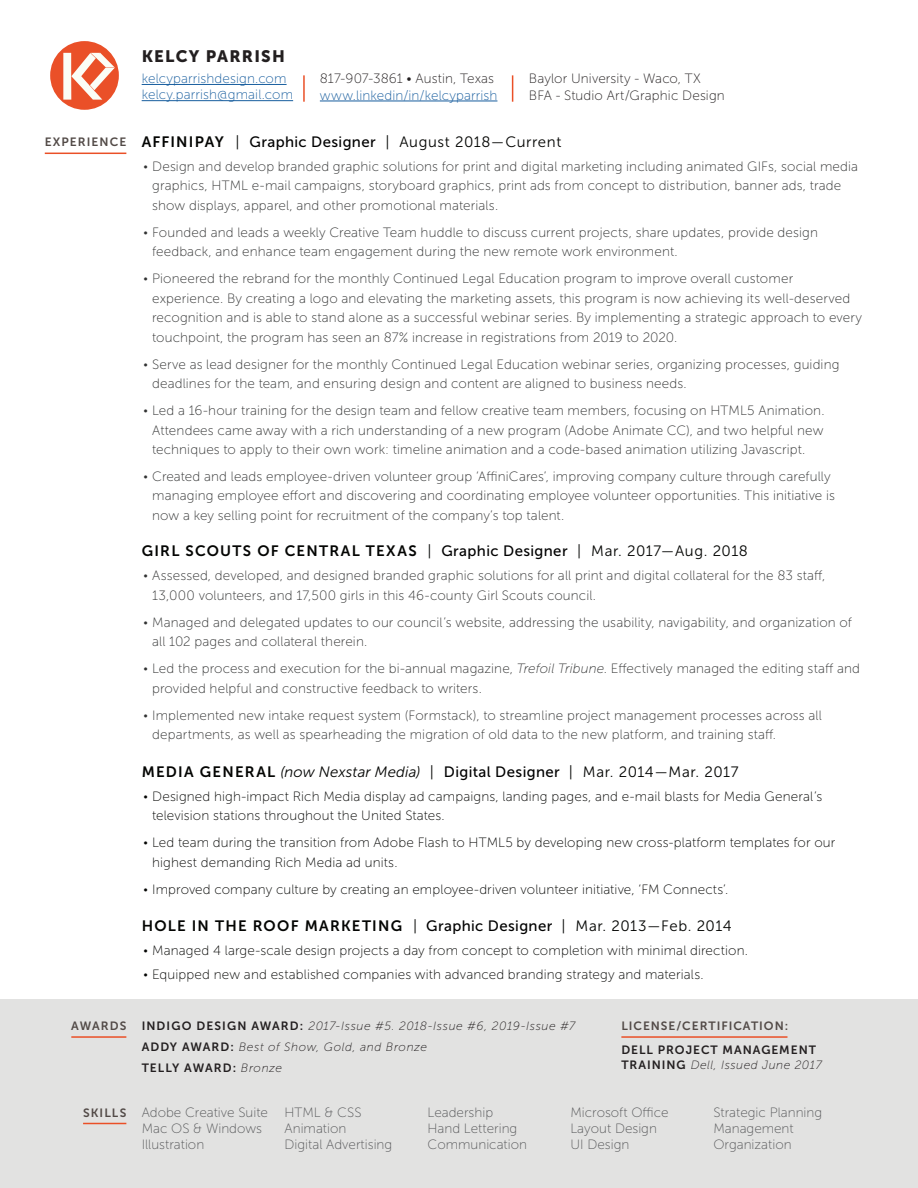
<style>
.page{position:relative;width:918px;height:1188px;background:#fff}
.page>*{position:absolute;margin:0;border:0;box-sizing:border-box;transform-origin:0 0}
.t1{font:16.5px "Museo Sans 900";letter-spacing:.075em;color:#231f20}
.t2{font:15px "Museo Sans 300";letter-spacing:.04em;color:#040503}
.t3{font:15px "Museo Sans 700";letter-spacing:.085em;color:#040503}
.t4{font:13.5px/19.5px "Museo Sans 100";letter-spacing:.01em;color:#313232}
.t5{font:13.5px/19.5px "Museo Sans 100";letter-spacing:.01em;color:#040503}
.t6{font:13.5px/16.2px "Museo Sans 100";color:#57585a}
.t7{font:13.5px/16.5px "Museo Sans 100";letter-spacing:.01em;color:#231f20}
.t8{font:13.5px/16.2px "Museo Sans 100";letter-spacing:.01em;color:#175d9e}
.t9{font:italic 12px/21px "Museo Sans 100";letter-spacing:.045em;color:#231f20}
.t10{font:12px "Museo Sans 700";letter-spacing:.08em;color:#231f20}
.t11{font:12px "Museo Sans 700";letter-spacing:.08em;color:#524a47}
.s1{font-family:"Museo Sans 700";font-size:12px;color:#524a47}
.s2{font-family:"Museo Sans 700"}
.s3{font-family:"Museo Sans 500";color:#000}
.s4{font-family:"Lato";font-weight:100}
.s5{font-family:"Museo Sans 300"}
.s6{font-style:italic}
.s7{font-family:"Museo Sans 700";font-style:normal}
.s8{font-family:"Museo Sans 100";font-style:italic}
</style>
<div class="page">
<div style="left:0;top:1000px;width:918px;height:188px;background:#e2e2e1"></div>
<div style="left:50px;top:41px;width:69px;height:69px;background:#ea5028;border-radius:50%"></div>
<svg style="left:63px;top:52px;width:52px;height:48px"></svg>
<hr style="left:142px;top:84px;width:145px;height:1px;background:#175d9e">
<hr style="left:142px;top:100px;width:151px;height:1px;background:#175d9e">
<hr style="left:320px;top:101px;width:177px;height:1px;background:#175d9e">
<hr style="left:303px;top:75px;width:2px;height:27px;background:#ea5027">
<svg style="left:512px;top:75px;width:1px;height:27px"></svg>
<hr style="left:45px;top:153px;width:81px;height:1px;background:#ea5027">
<hr style="left:71px;top:1036px;width:55px;height:2px;background:#ea5027">
<hr style="left:621px;top:1036px;width:166px;height:2px;background:#ea5027">
<hr style="left:83px;top:1123px;width:43px;height:1px;background:#ea5027">
<p class="t1" style="left:142px;top:46px;width:145px">KELCY PARRISH</p>
<p class="t8" style="left:142px;top:71px;width:153px">kelcyparrishdesign.com kelcy.parrish@gmail.com</p>
<p class="t7" style="left:320px;top:70px;width:176px">817-907-3861 • Austin, Texas</p>
<p class="t8" style="left:320px;top:87px;width:179px">www.linkedin/in/kelcyparrish</p>
<p class="t7" style="left:529px;top:70px;width:197px">Baylor University - Waco, TX<br>BFA - Studio Art/Graphic Design</p>
<p class="t2" style="left:45px;top:133px;width:518px"><span class="s1">EXPERIENCE</span> <span class="s2">AFFINIPAY</span> | <span class="s3">Graphic Designer</span> | August 2018—Current</p>
<p class="t4" style="left:152px;top:156px;width:707px;text-indent:-11px"><span class="s4">•</span> Design and develop branded graphic solutions for print and digital marketing including animated GIFs, social media graphics, HTML e-mail campaigns, storyboard graphics, print ads from concept to distribution, banner ads, trade show displays, apparel, and other promotional materials.</p>
<p class="t4" style="left:152px;top:222px;width:667px;text-indent:-11px"><span class="s4">•</span> Founded and leads a weekly Creative Team huddle to discuss current projects, share updates, provide design feedback, and enhance team engagement during the new remote work environment.</p>
<p class="t4" style="left:152px;top:269px;width:711px;text-indent:-11px"><span class="s4">•</span> Pioneered the rebrand for the monthly Continued Legal Education program to improve overall customer experience. By creating a logo and elevating the marketing assets, this program is now achieving its well-deserved recognition and is able to stand alone as a successful webinar series. By implementing a strategic approach to every touchpoint, the program has seen an 87% increase in registrations from 2019 to 2020.</p>
<p class="t4" style="left:152px;top:354px;width:689px;text-indent:-11px"><span class="s4">•</span> Serve as lead designer for the monthly Continued Legal Education webinar series, organizing processes, guiding deadlines for the team, and ensuring design and content are aligned to business needs.</p>
<p class="t4" style="left:152px;top:401px;width:674px;text-align:justify;text-indent:-11px"><span class="s4">•</span> Led a 16-hour training for the design team and fellow creative team members, focusing on HTML5 Animation.<br>Attendees came away with a rich understanding of a new program (Adobe Animate CC), and two helpful new techniques to apply to their own work: timeline animation and a code-based animation utilizing Javascript.</p>
<p class="t4" style="left:152px;top:467px;width:684px;text-indent:-11px"><span class="s4">•</span> Created and leads employee-driven volunteer group ‘AffiniCares’, improving company culture through carefully managing employee effort and discovering and coordinating employee volunteer opportunities. This initiative is now a key selling point for recruitment of the company’s top talent.</p>
<p class="t3" style="left:142px;top:543px;width:608px">GIRL SCOUTS OF CENTRAL TEXAS <span class="s5">|</span> <span class="s3">Graphic Designer</span> <span class="s5">| Mar. 2017—Aug. 2018</span></p>
<p class="t4" style="left:152px;top:566px;width:675px;text-indent:-11px"><span class="s4">•</span> Assessed, developed, and designed branded graphic solutions for all print and digital collateral for the 83 staff,<br>13,000 volunteers, and 17,500 girls in this 46-county Girl Scouts council.</p>
<p class="t4" style="left:152px;top:612px;width:701px;text-indent:-11px"><span class="s4">•</span> Managed and delegated updates to our council’s website, addressing the usability, navigability, and organization of all 102 pages and collateral therein.</p>
<p class="t4" style="left:152px;top:659px;width:709px;text-indent:-11px"><span class="s4">•</span> Led the process and execution for the bi-annual magazine, <span class="s6">Trefoil Tribune</span>. Effectively managed the editing staff and provided helpful and constructive feedback to writers.</p>
<p class="t4" style="left:152px;top:705px;width:671px;text-indent:-11px"><span class="s4">•</span> Implemented new intake request system (Formstack), to streamline project management processes across all departments, as well as spearheading the migration of old data to the new platform, and training staff.</p>
<p class="t2" style="left:142px;top:763px;width:598px"><span class="s2">MEDIA GENERAL</span> <span class="s6">(now Nexstar Media)</span> | <span class="s3">Digital Designer</span> | Mar. 2014—Mar. 2017</p>
<p class="t5" style="left:152px;top:786px;width:672px;text-indent:-11px"><span class="s4">•</span> Designed high-impact Rich Media display ad campaigns, landing pages, and e-mail blasts for Media General’s television stations throughout the United States.</p>
<p class="t5" style="left:152px;top:833px;width:685px;text-indent:-11px"><span class="s4">•</span> Led team during the transition from Adobe Flash to HTML5 by developing new cross-platform templates for our highest demanding Rich Media ad units.</p>
<p class="t5" style="left:142px;top:879px;width:588px"><span class="s4">•</span> Improved company culture by creating an employee-driven volunteer initiative, ‘FM Connects’.</p>
<p class="t3" style="left:142px;top:918px;width:591px">HOLE IN THE ROOF MARKETING <span class="s5">|</span> <span class="s3">Graphic Designer</span> <span class="s5">| Mar. 2013—Feb. 2014</span></p>
<p class="t5" style="left:142px;top:941px;width:608px"><span class="s4">•</span> Managed 4 large-scale design projects a day from concept to completion with minimal direction.</p>
<p class="t5" style="left:142px;top:965px;width:564px"><span class="s4">•</span> Equipped new and established companies with advanced branding strategy and materials.</p>
<p class="t9" style="left:142px;top:1016px;width:435px"><span class="s7">INDIGO DESIGN AWARD:</span> 2017-Issue #5. 2018-Issue #6, 2019-Issue #7<br><span class="s7">ADDY AWARD:</span> Best of Show, Gold, and Bronze</p>
<p class="t10" style="left:142px;top:1061px;width:142px">TELLY AWARD: <span class="s8">Bronze</span></p>
<p class="t11" style="left:621px;top:1019px;width:168px">LICENSE/CERTIFICATION:</p>
<p class="t10" style="left:621px;top:1043px;width:196px">DELL PROJECT MANAGEMENT</p>
<p class="t9" style="left:621px;top:1055px;width:202px"><span class="s7">TRAINING</span> Dell, Issued June 2017</p>
<p class="t11" style="left:71px;top:1019px;width:57px">AWARDS</p>
<p class="t11" style="left:83px;top:1107px;width:45px">SKILLS</p>
<p class="t6" style="left:142px;top:1104px;width:128px">Adobe Creative Suite<br>Mac OS &amp; Windows<br>Illustration</p>
<p class="t6" style="left:285px;top:1104px;width:109px">HTML &amp; CSS<br>Animation<br>Digital Advertising</p>
<p class="t6" style="left:428px;top:1104px;width:101px">Leadership<br>Hand Lettering<br>Communication</p>
<p class="t6" style="left:570px;top:1104px;width:100px">Microsoft Office<br>Layout Design<br>UI Design</p>
<p class="t6" style="left:713px;top:1104px;width:110px">Strategic Planning<br>Management<br>Organization</p>
</div>
